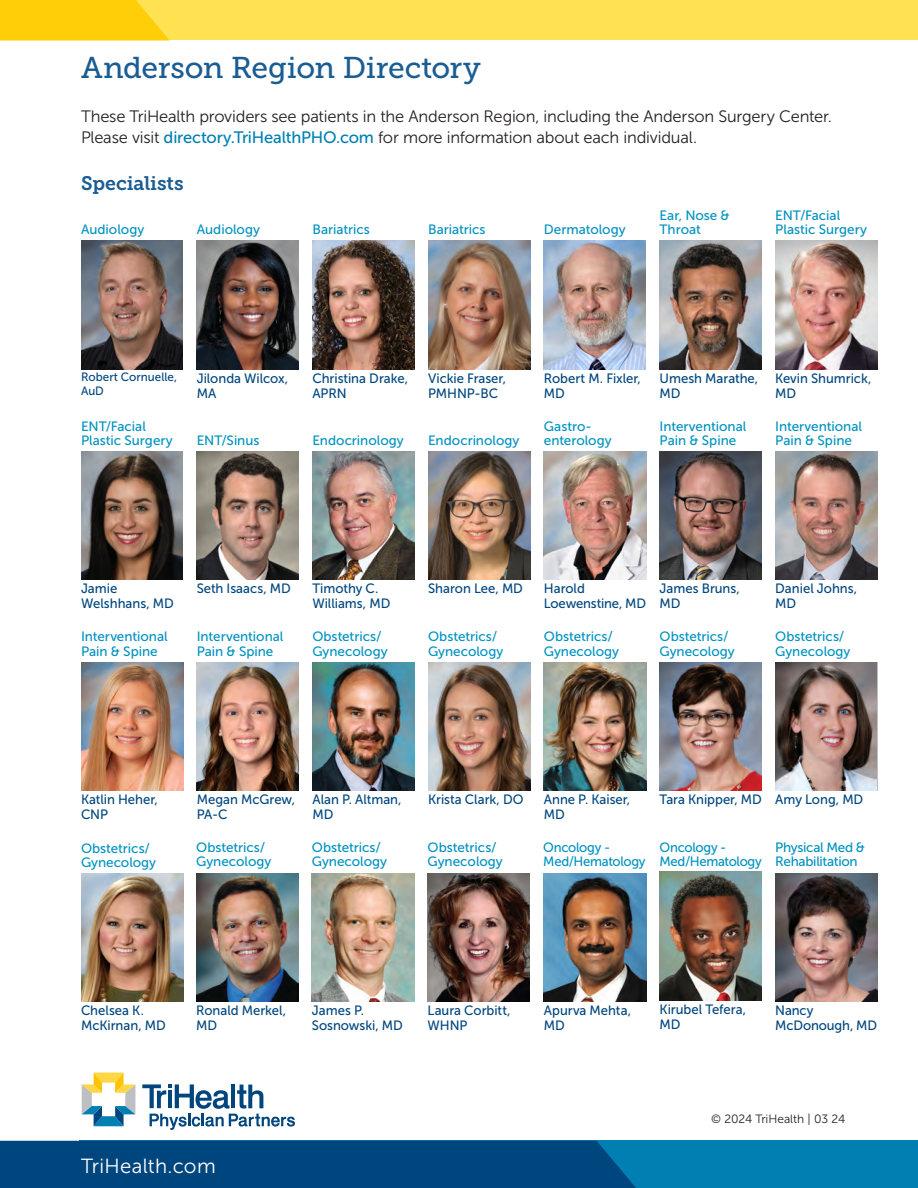
<style>
.page{position:relative;width:918px;height:1188px;background:#fff}
.page>*{position:absolute;margin:0;border:0;box-sizing:border-box;transform-origin:0 0}
.ENTITY_headline{font:30px "Museo Slab 500";letter-spacing:-.01em;color:#1a5d93}
.t1{font:20.4px "Museo Sans 300";letter-spacing:.015em;color:#fff}
.Specialities_Primary_Head{font:19.5px "Museo Slab 700";color:#1a5d93}
.t2{font:16.5px/21px "Museo Sans 300";letter-spacing:-.01em;color:#231f20}
.DOC-specialties{font:13.5px/14.2px "Museo Sans 500";color:#0092c0}
.CUTLINE-Name{font:13.5px/15px "Museo Sans 500";color:#00467e}
.DOC-specialties-2{font:13.5px/14.2px "Museo Sans 500";letter-spacing:-.02em;color:#0092c0}
.CUTLINE-Name-2{font:12px/13.5px "Museo Sans 500";letter-spacing:.005em;color:#00467e}
.t3{font:12px "Museo Sans 300";color:#231f20}
.s1{font-family:"Museo Sans 500";color:#007fb2}
</style>
<div class="page">
<svg style="left:142px;top:1084px;width:153px;height:46px"></svg>
<svg style="left:82px;top:1073px;width:53px;height:53px"></svg>
<img style="left:312px;top:241px;width:103px;height:128px">
<img style="left:428px;top:241px;width:102px;height:128px">
<img style="left:197px;top:241px;width:102px;height:128px">
<img style="left:81px;top:241px;width:102px;height:128px">
<img style="left:544px;top:241px;width:102px;height:128px">
<img style="left:312px;top:452px;width:103px;height:128px">
<img style="left:428px;top:452px;width:102px;height:128px">
<img style="left:197px;top:452px;width:102px;height:128px">
<img style="left:660px;top:241px;width:102px;height:128px">
<img style="left:775px;top:241px;width:102px;height:128px">
<img style="left:81px;top:452px;width:102px;height:128px">
<img style="left:660px;top:452px;width:102px;height:128px">
<img style="left:775px;top:452px;width:103px;height:128px">
<img style="left:544px;top:452px;width:102px;height:128px">
<img style="left:544px;top:662px;width:102px;height:129px">
<img style="left:312px;top:662px;width:103px;height:129px">
<img style="left:428px;top:662px;width:102px;height:129px">
<img style="left:81px;top:662px;width:102px;height:129px">
<img style="left:197px;top:662px;width:102px;height:129px">
<img style="left:660px;top:662px;width:102px;height:129px">
<img style="left:775px;top:662px;width:102px;height:129px">
<img style="left:81px;top:874px;width:102px;height:128px">
<img style="left:312px;top:873px;width:102px;height:128px">
<img style="left:196px;top:873px;width:102px;height:128px">
<img style="left:428px;top:873px;width:102px;height:128px">
<img style="left:544px;top:874px;width:102px;height:128px">
<img style="left:775px;top:873px;width:103px;height:128px">
<img style="left:660px;top:872px;width:102px;height:128px">
<div style="left:79px;top:1141px;width:839px;height:47px;background:#007fb2"></div>
<div style="left:0;top:1141px;width:636px;height:47px;background:#00467e"></div>
<div style="left:0;top:0;width:918px;height:40px;background:#ffe152"></div>
<svg style="left:0;top:0;width:169px;height:40px;background:#fecf0f"></svg>
<p class="ENTITY_headline" style="left:81px;top:51px;width:401px">Anderson Region Directory</p>
<p class="t2" style="left:81px;top:106px;width:752px">These TriHealth providers see patients in the Anderson Region, including the Anderson Surgery Center.<br>Please visit <span class="s1">directory.TriHealthPHO.com</span> for more information about each individual.</p>
<p class="Specialities_Primary_Head" style="left:81px;top:172px;width:104px">Specialists</p>
<p class="DOC-specialties" style="left:312px;top:223px;width:59px">Bariatrics</p>
<p class="DOC-specialties" style="left:775px;top:208px;width:93px">ENT/Facial<br>Plastic Surgery</p>
<p class="DOC-specialties" style="left:660px;top:208px;width:72px">Ear, Nose &amp;<br>Throat</p>
<p class="DOC-specialties" style="left:81px;top:223px;width:65px">Audiology</p>
<p class="DOC-specialties" style="left:197px;top:223px;width:65px">Audiology</p>
<p class="DOC-specialties" style="left:428px;top:223px;width:59px">Bariatrics</p>
<p class="DOC-specialties" style="left:544px;top:223px;width:83px">Dermatology</p>
<p class="CUTLINE-Name-2" style="left:81px;top:371px;width:98px">Robert Cornuelle,<br>AuD</p>
<p class="DOC-specialties" style="left:81px;top:419px;width:93px">ENT/Facial<br>Plastic Surgery</p>
<p class="CUTLINE-Name" style="left:197px;top:371px;width:93px">Jilonda Wilcox,<br>MA</p>
<p class="DOC-specialties" style="left:197px;top:433px;width:64px">ENT/Sinus</p>
<p class="CUTLINE-Name" style="left:312px;top:371px;width:97px">Christina Drake,<br>APRN</p>
<p class="DOC-specialties" style="left:312px;top:433px;width:93px">Endocrinology</p>
<p class="CUTLINE-Name" style="left:428px;top:371px;width:79px">Vickie Fraser,<br>PMHNP-BC</p>
<p class="DOC-specialties" style="left:428px;top:433px;width:93px">Endocrinology</p>
<p class="CUTLINE-Name" style="left:544px;top:371px;width:99px">Robert M. Fixler,<br>MD</p>
<p class="DOC-specialties" style="left:544px;top:419px;width:69px">Gastro&shy;enterology</p>
<p class="CUTLINE-Name" style="left:660px;top:371px;width:100px">Umesh Marathe,<br>MD</p>
<p class="DOC-specialties" style="left:660px;top:419px;width:88px">Interventional<br>Pain &amp; Spine</p>
<p class="CUTLINE-Name" style="left:775px;top:371px;width:98px">Kevin Shumrick,<br>MD</p>
<p class="DOC-specialties" style="left:775px;top:419px;width:88px">Interventional<br>Pain &amp; Spine</p>
<p class="CUTLINE-Name" style="left:81px;top:581px;width:94px">Jamie<br>Welshhans, MD</p>
<p class="DOC-specialties" style="left:81px;top:630px;width:88px">Interventional<br>Pain &amp; Spine</p>
<p class="CUTLINE-Name" style="left:197px;top:581px;width:96px">Seth Isaacs, MD</p>
<p class="CUTLINE-Name" style="left:312px;top:581px;width:79px">Timothy C.<br>Williams, MD</p>
<p class="CUTLINE-Name" style="left:428px;top:581px;width:96px">Sharon Lee, MD</p>
<p class="CUTLINE-Name" style="left:544px;top:581px;width:104px">Harold<br>Loewenstine, MD</p>
<p class="CUTLINE-Name" style="left:660px;top:581px;width:82px">James Bruns,<br>MD</p>
<p class="DOC-specialties" style="left:197px;top:630px;width:88px">Interventional<br>Pain &amp; Spine</p>
<p class="DOC-specialties" style="left:660px;top:630px;width:77px">Obstetrics/<br>Gynecology</p>
<p class="DOC-specialties" style="left:544px;top:630px;width:77px">Obstetrics/<br>Gynecology</p>
<p class="DOC-specialties" style="left:312px;top:630px;width:77px">Obstetrics/<br>Gynecology</p>
<p class="DOC-specialties" style="left:428px;top:630px;width:77px">Obstetrics/<br>Gynecology</p>
<p class="CUTLINE-Name" style="left:775px;top:581px;width:83px">Daniel Johns,<br>MD</p>
<p class="DOC-specialties" style="left:775px;top:630px;width:77px">Obstetrics/<br>Gynecology</p>
<p class="CUTLINE-Name" style="left:81px;top:792px;width:78px">Katlin Heher,<br>CNP</p>
<p class="DOC-specialties" style="left:81px;top:841px;width:77px">Obstetrics/<br>Gynecology</p>
<p class="CUTLINE-Name" style="left:197px;top:792px;width:100px">Megan McGrew,<br>PA-C</p>
<p class="DOC-specialties" style="left:196px;top:840px;width:77px">Obstetrics/<br>Gynecology</p>
<p class="CUTLINE-Name" style="left:312px;top:792px;width:91px">Alan P. Altman,<br>MD</p>
<p class="CUTLINE-Name" style="left:428px;top:792px;width:97px">Krista Clark, DO</p>
<p class="DOC-specialties" style="left:312px;top:840px;width:77px">Obstetrics/<br>Gynecology</p>
<p class="DOC-specialties" style="left:428px;top:840px;width:77px">Obstetrics/<br>Gynecology</p>
<p class="CUTLINE-Name" style="left:544px;top:792px;width:88px">Anne P. Kaiser,<br>MD</p>
<p class="DOC-specialties-2" style="left:543px;top:840px;width:104px">Oncology -<br>Med/Hematology</p>
<p class="CUTLINE-Name" style="left:660px;top:792px;width:104px">Tara Knipper, MD</p>
<p class="CUTLINE-Name" style="left:775px;top:792px;width:90px">Amy Long, MD</p>
<p class="DOC-specialties-2" style="left:660px;top:840px;width:104px">Oncology -<br>Med/Hematology</p>
<p class="DOC-specialties-2" style="left:775px;top:840px;width:91px">Physical Med &amp;<br>Rehabilitation</p>
<p class="CUTLINE-Name" style="left:81px;top:1003px;width:86px">Chelsea K.<br>McKirnan, MD</p>
<p class="CUTLINE-Name" style="left:196px;top:1003px;width:91px">Ronald Merkel,<br>MD</p>
<p class="CUTLINE-Name" style="left:312px;top:1003px;width:93px">James P.<br>Sosnowski, MD</p>
<p class="CUTLINE-Name" style="left:428px;top:1003px;width:84px">Laura Corbitt,<br>WHNP</p>
<p class="CUTLINE-Name" style="left:544px;top:1003px;width:89px">Apurva Mehta,<br>MD</p>
<p class="CUTLINE-Name" style="left:660px;top:1002px;width:88px">Kirubel Tefera,<br>MD</p>
<p class="CUTLINE-Name" style="left:775px;top:1003px;width:103px">Nancy<br>McDonough, MD</p>
<p class="t3" style="left:711px;top:1113px;width:136px">© 2024 TriHealth | 03 24</p>
<h2 class="t1" style="left:81px;top:1155px;width:136px">TriHealth.com</h2>
</div>
